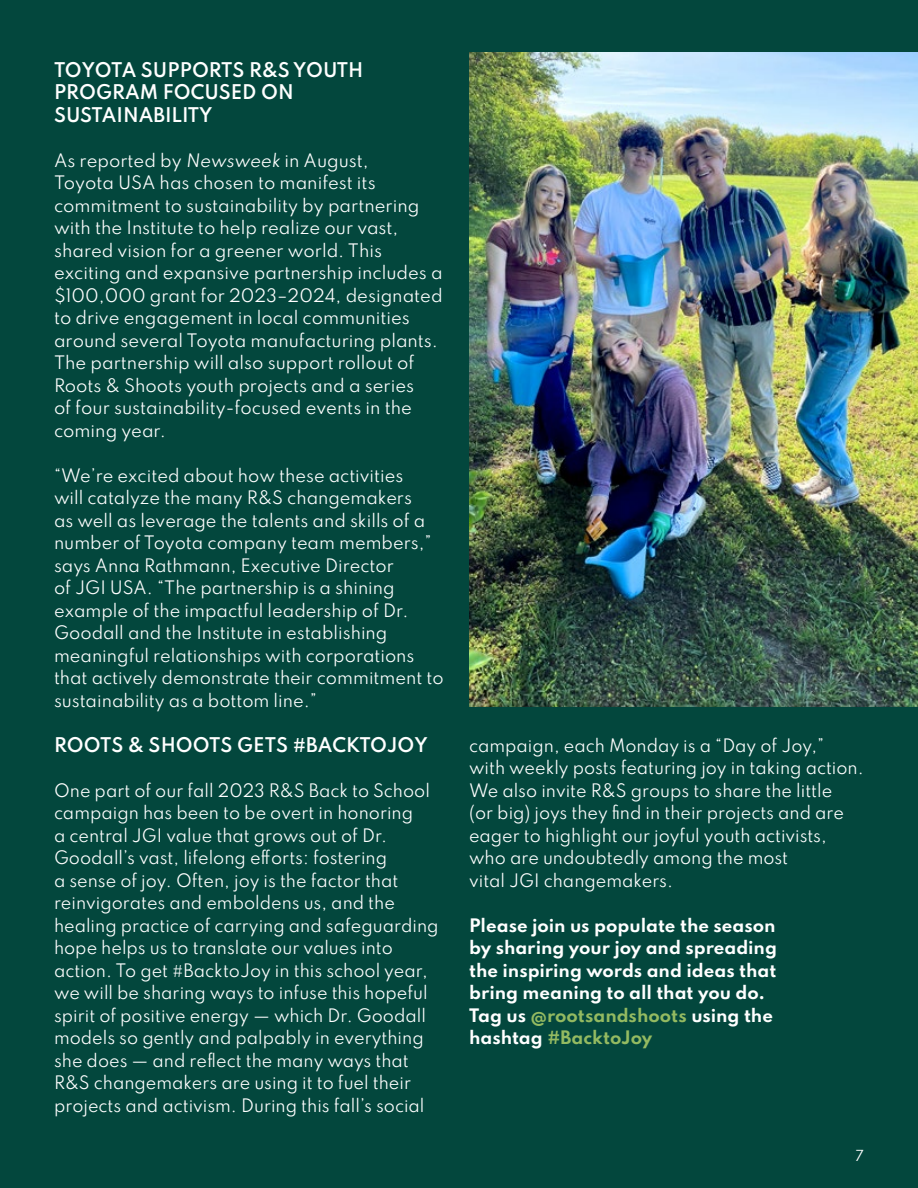
<style>
.page{position:relative;width:918px;height:1188px;background:#03473d}
.page>*{position:absolute;margin:0;border:0;box-sizing:border-box;transform-origin:0 0}
.t1{font:600 18px/22.5px "Spartan";color:#fff}
.t2{font:16.5px/22.5px "Spartan";color:#fff}
.t3{font:16.5px/22.5px "Spartan";color:#fff;scale:.96 1}
.t4{font:700 16.5px/22.5px "Spartan";letter-spacing:-.005em;color:#fff}
.t5{font:13.5px "Spartan";color:#fff}
.s1{color:#94ba61}
</style>
<div class="page">
<img style="left:469px;top:52px;width:449px;height:654px">
<p class="t1" style="left:54px;top:58px;width:311px">TOYOTA SUPPORTS R&amp;S YOUTH<br>PROGRAM FOCUSED ON<br>SUSTAINABILITY</p>
<p class="t2" style="left:54px;top:148px;width:390px">As reported by Newsweek in August,<br>Toyota USA has chosen to manifest its commitment to sustainability by partnering with the Institute to help realize our vast, shared vision for a greener world. This exciting and expansive partnership includes a $100,000 grant for 2023–2024, designated to drive engagement in local communities around several Toyota manufacturing plants.<br>The partnership will also support rollout of Roots &amp; Shoots youth projects and a series<br>of four sustainability-focused events in the coming year.</p>
<p class="t2" style="left:54px;top:463px;width:391px">“We’re excited about how these activities<br>will catalyze the many R&amp;S changemakers<br>as well as leverage the talents and skills of a number of Toyota company team members,” says Anna Rathmann, Executive Director<br>of JGI USA. “The partnership is a shining example of the impactful leadership of Dr.<br>Goodall and the Institute in establishing meaningful relationships with corporations that actively demonstrate their commitment to sustainability as a bottom line.”</p>
<p class="t1" style="left:54px;top:733px;width:375px">ROOTS &amp; SHOOTS GETS #BACKTOJOY</p>
<p class="t3" style="left:54px;top:778px;width:402px">One part of our fall 2023 R&amp;S Back to School campaign has been to be overt in honoring<br>a central JGI value that grows out of Dr.<br>Goodall’s vast, lifelong efforts: fostering<br>a sense of joy. Often, joy is the factor that reinvigorates and emboldens us, and the healing practice of carrying and safeguarding hope helps us to translate our values into action. To get #BacktoJoy in this school year, we will be sharing ways to infuse this hopeful spirit of positive energy — which Dr. Goodall models so gently and palpably in everything she does — and reflect the many ways that R&amp;S changemakers are using it to fuel their projects and activism. During this fall’s social</p>
<p class="t3" style="left:469px;top:733px;width:413px">campaign, each Monday is a “Day of Joy,” with weekly posts featuring joy in taking action.<br>We also invite R&amp;S groups to share the little<br>(or big) joys they find in their projects and are eager to highlight our joyful youth activists, who are undoubtedly among the most<br>vital JGI changemakers.</p>
<p class="t4" style="left:469px;top:913px;width:309px">Please join us populate the season by sharing your joy and spreading the inspiring words and ideas that bring meaning to all that you do.<br>Tag us <span class="s1">@rootsandshoots</span> using the hashtag <span class="s1">#BacktoJoy</span></p>
<p class="t5" style="left:855px;top:1145px;width:10px">7</p>
</div>
